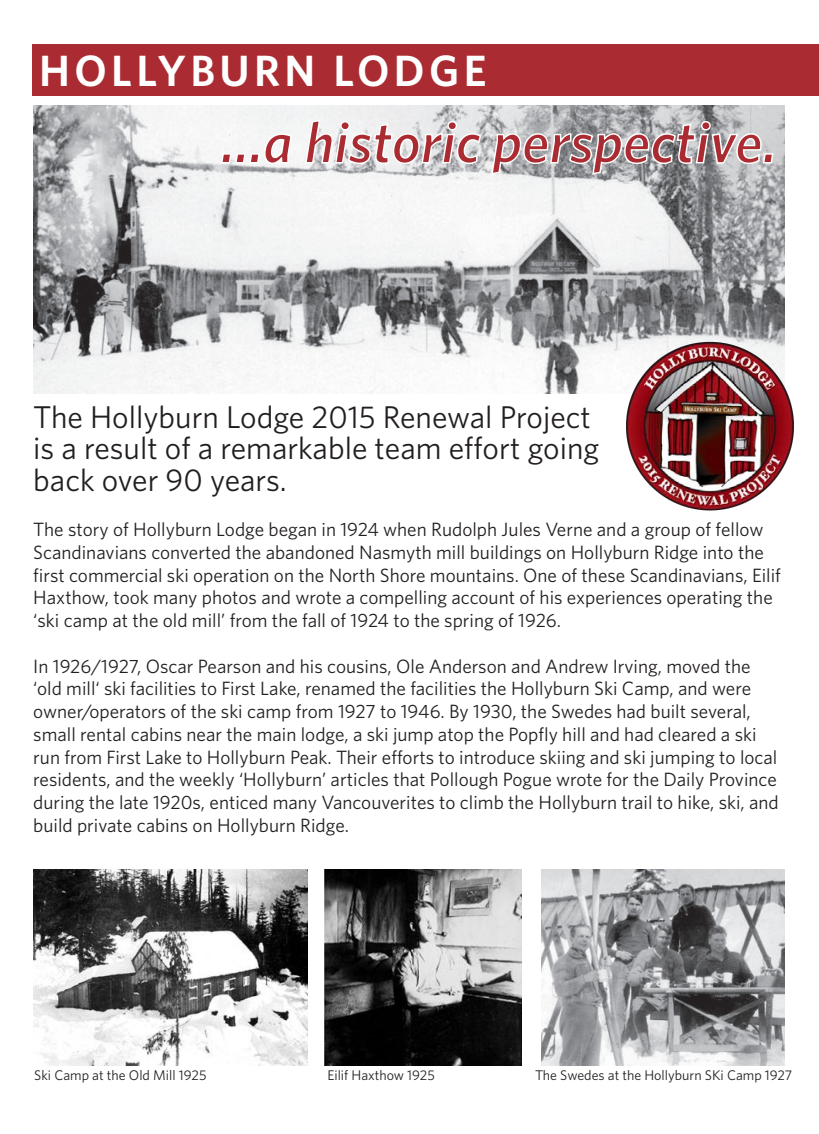
<style>
.page{position:relative;width:819px;height:1134px;background:#fff}
.page>*{position:absolute;margin:0;border:0;box-sizing:border-box;transform-origin:0 0}
.t1{font:italic 600 58.45px "Whitney";color:#ab2b32}
.t2{font:600 43.75px "Whitney";letter-spacing:.1em;color:#fff}
.t3{font:31.5px/31.5px "Whitney";color:#231f20}
.t4{font:19.25px/22.8px "Whitney";color:#231f20}
.t5{font:14px "Whitney";color:#231f20}
</style>
<div class="page">
<img style="left:33px;top:105px;width:752px;height:288px">
<div style="left:220px;top:133px;width:73px;height:32px;background:#f6f6f7"></div>
<svg style="left:304px;top:119px;width:178px;height:46px"></svg>
<svg style="left:490px;top:120px;width:284px;height:55px;background:#b4b5b7"></svg>
<div style="left:32px;top:44px;width:787px;height:52px;background:#ab2b32"></div>
<img style="left:33px;top:870px;width:275px;height:195px">
<img style="left:324px;top:870px;width:198px;height:195px">
<img style="left:542px;top:870px;width:243px;height:195px">
<img style="left:619px;top:341px;width:175px;height:170px">
<p class="t2" style="left:39px;top:44px;width:449px">HOLLYBURN LODGE</p>
<p class="t1" style="left:221px;top:108px;width:558px">...a historic perspective.</p>
<p class="t3" style="left:33px;top:400px;width:568px">The Hollyburn Lodge 2015 Renewal Project is a result of a remarkable team effort going back over 90 years.</p>
<p class="t4" style="left:33px;top:518px;width:749px">The story of Hollyburn Lodge began in 1924 when Rudolph Jules Verne and a group of fellow Scandinavians converted the abandoned Nasmyth mill buildings on Hollyburn Ridge into the first commercial ski operation on the North Shore mountains. One of these Scandinavians, Eilif Haxthow, took many photos and wrote a compelling account of his experiences operating the ‘ski camp at the old mill’ from the fall of 1924 to the spring of 1926.</p>
<p class="t4" style="left:33px;top:654px;width:747px">In 1926/1927, Oscar Pearson and his cousins, Ole Anderson and Andrew Irving, moved the ‘old mill‘ ski facilities to First Lake, renamed the facilities the Hollyburn Ski Camp, and were owner/operators of the ski camp from 1927 to 1946. By 1930, the Swedes had built several, small rental cabins near the main lodge, a ski jump atop the Popfly hill and had cleared a ski run from First Lake to Hollyburn Peak. Their efforts to introduce skiing and ski jumping to local residents, and the weekly ‘Hollyburn’ articles that Pollough Pogue wrote for the Daily Province during the late 1920s, enticed many Vancouverites to climb the Hollyburn trail to hike, ski, and build private cabins on Hollyburn Ridge.</p>
<p class="t5" style="left:34px;top:1067px;width:174px">Ski Camp at the Old Mill 1925</p>
<p class="t5" style="left:327px;top:1067px;width:109px">Eilif Haxthow 1925</p>
<p class="t5" style="left:535px;top:1067px;width:259px">The Swedes at the Hollyburn SKi Camp 1927</p>
</div>
